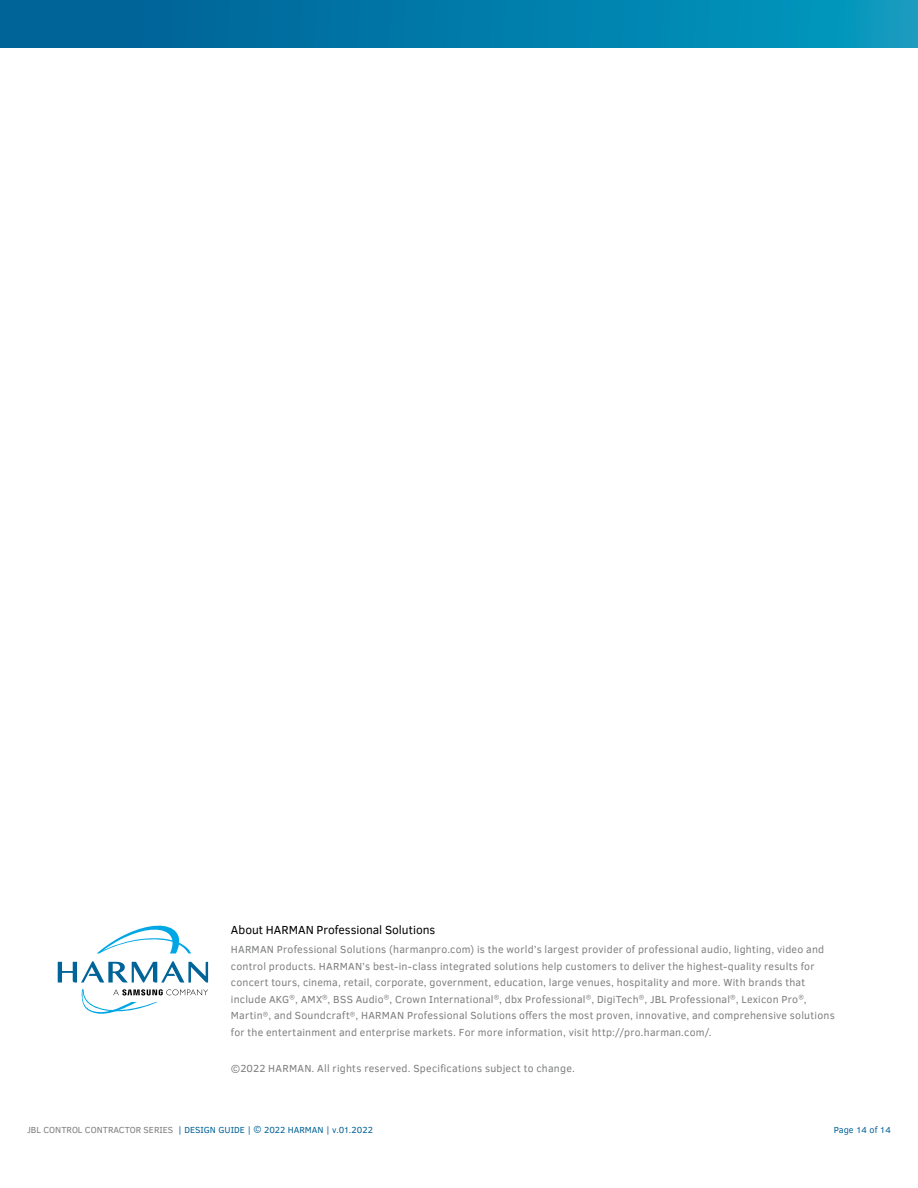
<style>
.page{position:relative;width:918px;height:1188px;background:#fff}
.page>*{position:absolute;margin:0;border:0;box-sizing:border-box;transform-origin:0 0}
.t1{font:12px "Clear Sans";color:#000}
.t2{font:10.5px/16.5px "Clear Sans";letter-spacing:.02em;color:#7d7e7e}
.t3{font:9px "Clear Sans";color:#036297}
.s1{color:#7d7e7e}
</style>
<div class="page">
<svg style="left:0;top:0;width:918px;height:48px;background:#017ba9"></svg>
<svg style="left:97px;top:925px;width:94px;height:28px"></svg>
<svg style="left:58px;top:961px;width:150px;height:22px"></svg>
<svg style="left:81px;top:989px;width:127px;height:25px"></svg>
<p class="t1" style="left:231px;top:922px;width:206px">About HARMAN Professional Solutions</p>
<p class="t2" style="left:231px;top:941px;width:605px">HARMAN Professional Solutions (harmanpro.com) is the world’s largest provider of professional audio, lighting, video and control products. HARMAN’s best-in-class integrated solutions help customers to deliver the highest-quality results for concert tours, cinema, retail, corporate, government, education, large venues, hospitality and more. With brands that include AKG<sup>®</sup>, AMX<sup>®</sup>, BSS Audio<sup>®</sup>, Crown International<sup>®</sup>, dbx Professional<sup>®</sup>, DigiTech<sup>®</sup>, JBL Professional<sup>®</sup>, Lexicon Pro<sup>®</sup>, Martin<sup>®</sup>, and Soundcraft<sup>®</sup>, HARMAN Professional Solutions offers the most proven, innovative, and comprehensive solutions for the entertainment and enterprise markets. For more information, visit http://pro.harman.com/.</p>
<p class="t2" style="left:231px;top:1060px;width:346px">©2022 HARMAN. All rights reserved. Specifications subject to change.</p>
<p class="t3" style="left:27px;top:1124px;width:348px"><span class="s1">JBL CONTROL CONTRACTOR SERIES</span> | DESIGN GUIDE | © 2022 HARMAN | v.01.2022</p>
<p class="t3" style="left:834px;top:1124px;width:59px">Page 14 of 14</p>
</div>
